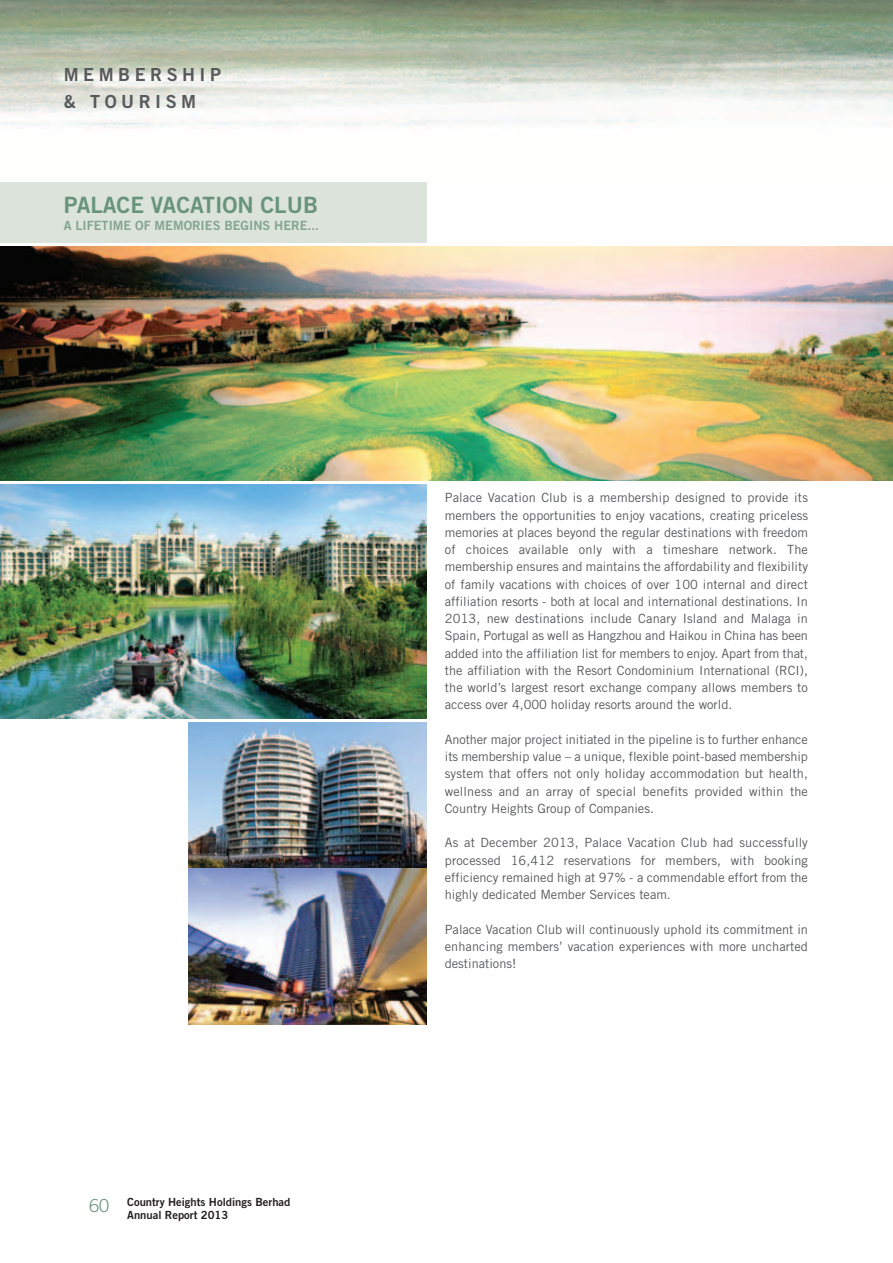
<style>
.page{position:relative;width:893px;height:1263px;background:#fff}
.page>*{position:absolute;margin:0;border:0;box-sizing:border-box;transform-origin:0 0}
.t1{font:22.5px "Trade Gothic Bold Two";color:#68947b}
.t2{font:18px/27px "Trade Gothic Bold Two";letter-spacing:.25em;color:#57585a}
.t3{font:12.75px/17.2px "Trade Gothic";color:#57585a;text-align:justify}
.t4{font:12.75px "Trade Gothic Bold Two";color:#84a490}
.t5{font:11.25px/13.5px "Trade Gothic Bold Two";color:#231f20}
.s1{font-family:"Trade Gothic";font-weight:300;font-size:18px;color:#68947b}
</style>
<div class="page">
<img style="left:0;top:0;width:892px;height:183px">
<div style="left:0;top:183px;width:427px;height:60px;background:#dce3db"></div>
<img style="left:0;top:246px;width:892px;height:234px">
<img style="left:0;top:484px;width:427px;height:234px">
<img style="left:188px;top:722px;width:239px;height:147px">
<img style="left:188px;top:869px;width:239px;height:155px">
<h2 class="t2" style="left:64px;top:62px;width:159px">MEMBERSHIP &amp; TOURISM</h2>
<h1 class="t1" style="left:64px;top:196px;width:256px">PALACE VACATION CLUB</h1>
<p class="t4" style="left:64px;top:221px;width:257px">A LIFETIME OF MEMORIES BEGINS HERE...</p>
<p class="t5" style="left:127px;top:1196px;width:165px;text-indent:-38px"><span class="s1">60</span> Country Heights Holdings Berhad<br>Annual Report 2013</p>
<p class="t3" style="left:445px;top:490px;width:365px">Palace Vacation Club is a membership designed to provide its members the opportunities to enjoy vacations, creating priceless memories at places beyond the regular destinations with freedom of choices available only with a timeshare network. The membership ensures and maintains the affordability and flexibility of family vacations with choices of over 100 internal and direct affiliation resorts - both at local and international destinations. In 2013, new destinations include Canary Island and Malaga in Spain, Portugal as well as Hangzhou and Haikou in China has been added into the affiliation list for members to enjoy. Apart from that, the affiliation with the Resort Condominium International (RCI), the world’s largest resort exchange company allows members to access over 4,000 holiday resorts around the world.</p>
<p class="t3" style="left:445px;top:732px;width:365px">Another major project initiated in the pipeline is to further enhance its membership value – a unique, flexible point-based membership system that offers not only holiday accommodation but health, wellness and an array of special benefits provided within the Country Heights Group of Companies.</p>
<p class="t3" style="left:445px;top:835px;width:365px">As at December 2013, Palace Vacation Club had successfully processed 16,412 reservations for members, with booking efficiency remained high at 97% - a commendable effort from the highly dedicated Member Services team.</p>
<p class="t3" style="left:445px;top:922px;width:365px">Palace Vacation Club will continuously uphold its commitment in enhancing members’ vacation experiences with more uncharted destinations!</p>
</div>
